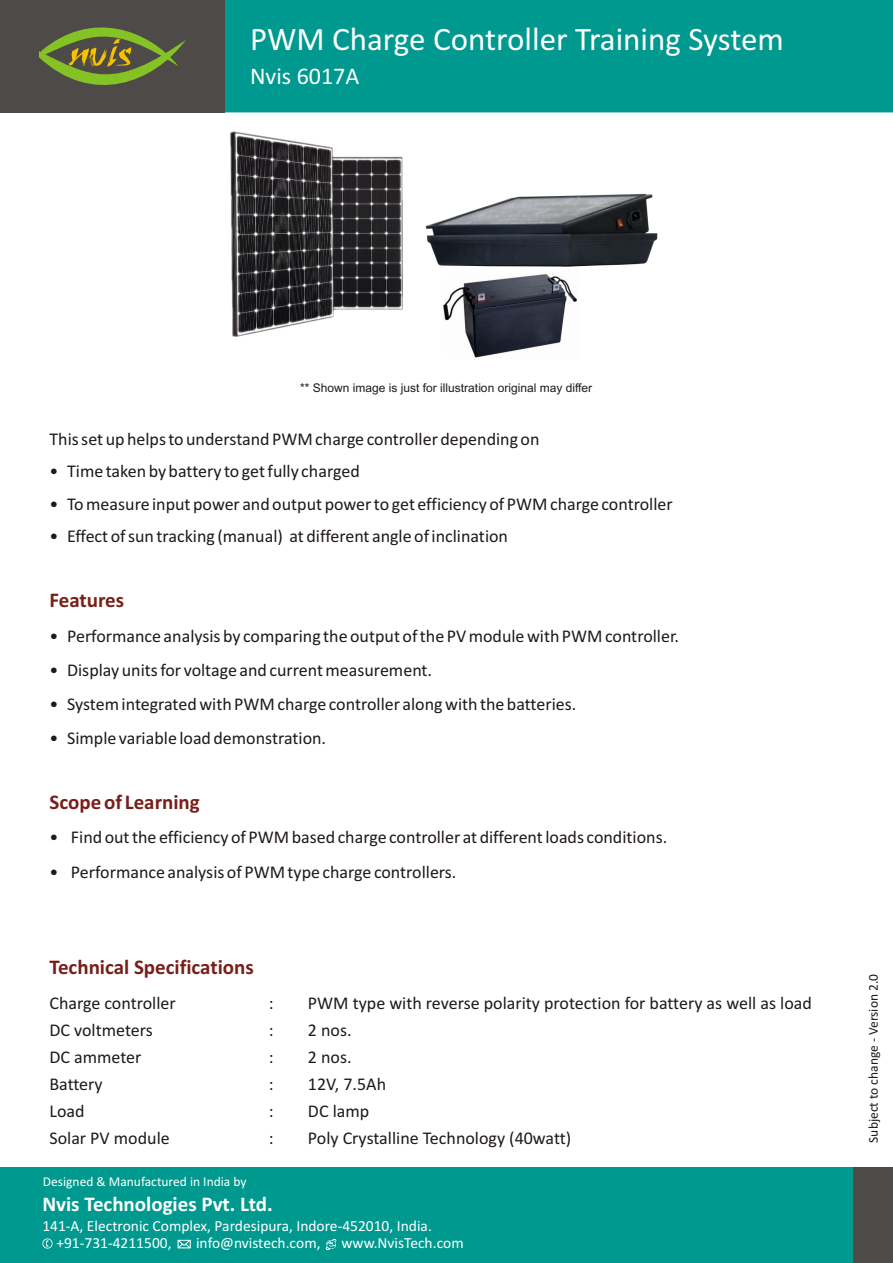
<style>
.page{position:relative;width:893px;height:1263px;background:#fff}
.page>*{position:absolute;margin:0;border:0;box-sizing:border-box;transform-origin:0 0}
.t1{font:33px "Calibri";color:#fff}
.t2{font:24px "Calibri";color:#fff}
.t3{font:700 21px "Calibri";color:#781f1a}
.t4{font:700 21px "Calibri";color:#fff}
.t5{font:18px "Calibri";color:#1f1a17}
.t6{font:15.45px/17px "Calibri";color:#fff}
.t7{font:13.5px "Calibri";color:#fff}
.t8{font:13.5px "Calibri";color:#1f1a17}
.t9{font:12px "Arial";color:#1f1a17}
</style>
<div class="page">
<img style="left:443px;top:274px;width:134px;height:84px">
<img style="left:425px;top:193px;width:233px;height:74px">
<img style="left:231px;top:131px;width:172px;height:205px">
<div style="left:0;top:1167px;width:854px;height:96px;background:#00998f"></div>
<div style="left:854px;top:1167px;width:39px;height:96px;background:#4d4a47"></div>
<svg style="left:178px;top:1240px;width:13px;height:8px"></svg>
<svg style="left:326px;top:1239px;width:10px;height:11px"></svg>
<svg style="left:42px;top:1238px;width:11px;height:10px"></svg>
<div style="left:225px;top:0;width:668px;height:112px;background:#00998f"></div>
<div style="left:0;top:0;width:225px;height:112px;background:#4d4a47"></div>
<svg style="left:39px;top:27px;width:147px;height:58px"></svg>
<h1 class="t1" style="left:250px;top:25px;width:535px">PWM Charge Controller Training System</h1>
<h2 class="t2" style="left:250px;top:66px;width:111px">Nvis 6017A</h2>
<p class="t9" style="left:300px;top:383px;width:293px">** Shown image is just for illustration original may differ</p>
<p class="t5" style="left:49px;top:432px;width:492px">This set up helps to understand PWM charge controller depending on</p>
<p class="t5" style="left:49px;top:464px;width:312px">• Time taken by battery to get fully charged</p>
<p class="t5" style="left:49px;top:496px;width:625px">• To measure input power and output power to get efficiency of PWM charge controller</p>
<p class="t5" style="left:49px;top:529px;width:460px">• Effect of sun tracking (manual) at different angle of inclination</p>
<p class="t3" style="left:49px;top:592px;width:76px">Features</p>
<p class="t5" style="left:49px;top:628px;width:631px">• Performance analysis by comparing the output of the PV module with PWM controller.</p>
<p class="t5" style="left:49px;top:662px;width:384px">• Display units for voltage and current measurement.</p>
<p class="t5" style="left:49px;top:696px;width:528px">• System integrated with PWM charge controller along with the batteries.</p>
<p class="t5" style="left:49px;top:731px;width:278px">• Simple variable load demonstration.</p>
<p class="t3" style="left:49px;top:793px;width:152px">Scope of Learning</p>
<p class="t5" style="left:49px;top:830px;width:619px">• Find out the efficiency of PWM based charge controller at different loads conditions.</p>
<p class="t5" style="left:49px;top:864px;width:409px">• Performance analysis of PWM type charge controllers.</p>
<p class="t3" style="left:49px;top:958px;width:206px">Technical Specifications</p>
<p class="t5" style="left:49px;top:995px;width:128px">Charge controller</p>
<p class="t5" style="left:269px;top:995px;width:6px">:</p>
<p class="t5" style="left:308px;top:995px;width:505px">PWM type with reverse polarity protection for battery as well as load</p>
<p class="t5" style="left:49px;top:1022px;width:105px">DC voltmeters</p>
<p class="t5" style="left:269px;top:1022px;width:6px">:</p>
<p class="t5" style="left:308px;top:1022px;width:45px">2 nos.</p>
<p class="t5" style="left:49px;top:1049px;width:94px">DC ammeter</p>
<p class="t5" style="left:269px;top:1049px;width:6px">:</p>
<p class="t5" style="left:308px;top:1049px;width:45px">2 nos.</p>
<p class="t5" style="left:49px;top:1076px;width:55px">Battery</p>
<p class="t5" style="left:269px;top:1076px;width:6px">:</p>
<p class="t5" style="left:308px;top:1076px;width:80px">12V, 7.5Ah</p>
<p class="t5" style="left:49px;top:1103px;width:37px">Load</p>
<p class="t5" style="left:269px;top:1103px;width:6px">:</p>
<p class="t5" style="left:308px;top:1103px;width:63px">DC lamp</p>
<p class="t5" style="left:49px;top:1130px;width:122px">Solar PV module</p>
<p class="t5" style="left:269px;top:1130px;width:6px">:</p>
<p class="t5" style="left:308px;top:1130px;width:265px">Poly Crystalline Technology (40watt)</p>
<p class="t7" style="left:43px;top:1175px;width:205px">Designed &amp; Manufactured in India by</p>
<p class="t4" style="left:42px;top:1195px;width:232px">Nvis Technologies Pvt. Ltd.</p>
<p class="t6" style="left:56px;top:1218px;width:377px;text-indent:-14px">141-A, Electronic Complex, Pardesipura, Indore-452010, India. +91-731-4211500,</p>
<p class="t6" style="left:196px;top:1235px;width:126px">info@nvistech.com,</p>
<p class="t6" style="left:342px;top:1235px;width:124px">www.NvisTech.com</p>
<p class="t8" style="left:868px;top:1143px;width:170px;rotate:-90deg">Subject to change - Version 2.0</p>
</div>
